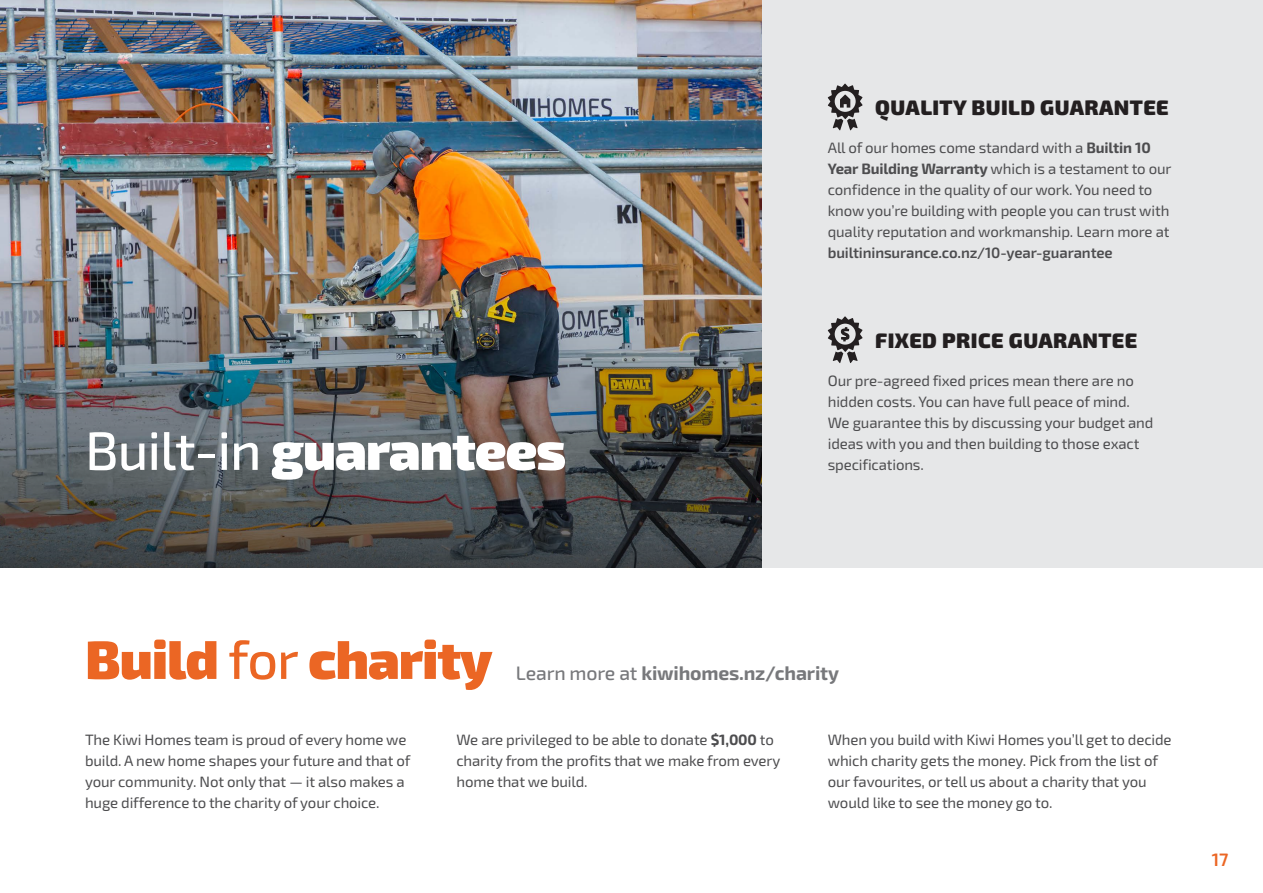
<style>
.page{position:relative;width:1263px;height:893px;background:#fff}
.page>*{position:absolute;margin:0;border:0;box-sizing:border-box;transform-origin:0 0}
.t1{font:900 54px "Exo 2";letter-spacing:-.02em;color:#fff}
.t2{font:900 54px "Exo 2";letter-spacing:-.02em;color:#eb6624}
.t3{font:900 21px "Exo 2";letter-spacing:.02em;color:#231f20}
.t4{font:700 19.5px "Exo 2";letter-spacing:-.01em;color:#77787b}
.t5{font:600 18px "Exo 2";color:#eb6624}
.t6{font:15px/21px "Exo 2";letter-spacing:-.01em;color:#4d4d4f}
.t7{font:600 15px "Exo 2";letter-spacing:-.01em;color:#4d4d4f}
.s1{font-weight:500}
.s2{font-weight:700}
</style>
<div class="page">
<img style="left:0;top:0;width:763px;height:258px">
<img style="left:0;top:258px;width:763px;height:310px">
<div style="left:763px;top:0;width:500px;height:568px;background:#e6e7e8"></div>
<svg style="left:828px;top:84px;width:35px;height:46px"></svg>
<svg style="left:828px;top:316px;width:35px;height:47px"></svg>
<h1 class="t1" style="left:85px;top:418px;width:482px"><span class="s1">Built-in</span> guarantees</h1>
<h2 class="t3" style="left:875px;top:95px;width:295px">QUALITY BUILD GUARANTEE</h2>
<p class="t6" style="left:828px;top:138px;width:345px">All of our homes come standard with a <span class="s2">Builtin 10<br>Year Building Warranty</span> which is a testament to our confidence in the quality of our work. You need to know you’re building with people you can trust with quality reputation and workmanship. Learn more at</p>
<p class="t7" style="left:828px;top:244px;width:286px">builtininsurance.co.nz/10-year-guarantee</p>
<h2 class="t3" style="left:875px;top:328px;width:264px">FIXED PRICE GUARANTEE</h2>
<p class="t6" style="left:828px;top:370px;width:327px">Our pre-agreed fixed prices mean there are no hidden costs. You can have full peace of mind.<br>We guarantee this by discussing your budget and ideas with you and then building to those exact specifications.</p>
<h1 class="t2" style="left:85px;top:627px;width:409px">Build <span class="s1">for</span> charity</h1>
<h3 class="t4" style="left:516px;top:662px;width:325px"><span class="s1">Learn more at</span> kiwihomes.nz/charity</h3>
<p class="t6" style="left:85px;top:729px;width:327px">The Kiwi Homes team is proud of every home we build. A new home shapes your future and that of your community. Not only that — it also makes a huge difference to the charity of your choice.</p>
<p class="t6" style="left:456px;top:729px;width:325px">We are privileged to be able to donate <span class="s2">$1,000</span> to charity from the profits that we make from every home that we build.</p>
<p class="t6" style="left:828px;top:729px;width:345px">When you build with Kiwi Homes you’ll get to decide which charity gets the money. Pick from the list of our favourites, or tell us about a charity that you would like to see the money go to.</p>
<p class="t5" style="left:1212px;top:849px;width:18px">17</p>
</div>
